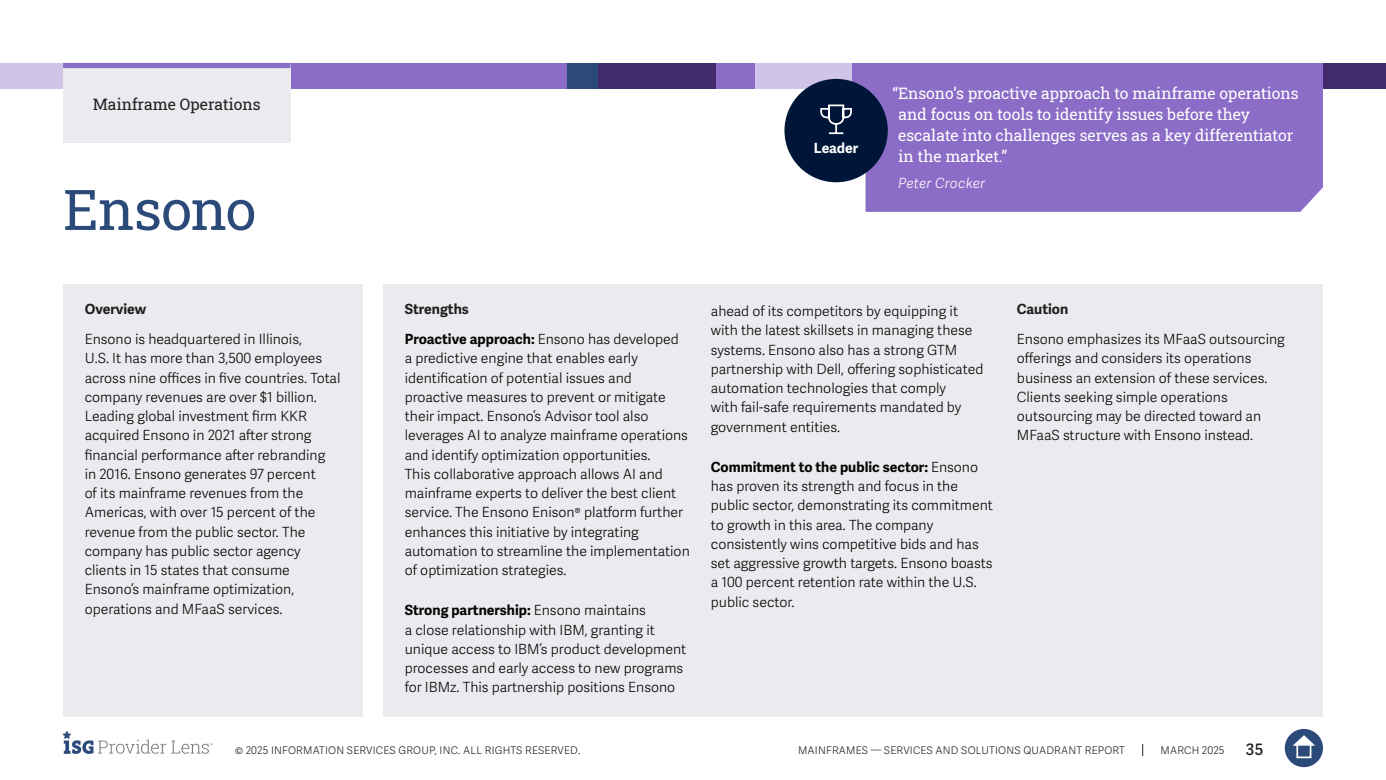
<style>
.page{position:relative;width:1386px;height:780px;background:#fff}
.page>*{position:absolute;margin:0;border:0;box-sizing:border-box;transform-origin:0 0}
.t1{font:56px "Roboto Slab";letter-spacing:-.015em;color:#2b4a79}
.t2{font:15.75px/21px "Roboto Slab ISG P Regular";color:#fff}
.t3{font:15.75px "Roboto Slab ISG P Regular";color:#231f20}
.t4{font:600 15.75px "Adelle Sans";color:#231f20}
.t5{font:300 14px/19.2px "Adelle Sans";color:#040503}
.t6{font:700 14px "Adelle Sans";color:#231f20}
.t7{font:italic 300 14px "Adelle Sans";letter-spacing:.015em;color:#fff}
.t8{font:700 14px "Adelle Sans";letter-spacing:-.01em;color:#fff}
.t9{font:300 10.5px "Adelle Sans";letter-spacing:.02em;color:#231f20}
.s1{font-weight:700}
</style>
<div class="page">
<svg style="left:1142px;top:744px;width:1px;height:12px"></svg>
<div style="left:1285px;top:729px;width:38px;height:38px;background:#2b4a79;border-radius:50%"></div>
<svg style="left:1293px;top:735px;width:22px;height:10px"></svg>
<div style="left:1296px;top:743px;width:15px;height:15px;border:2px solid #fff"></div>
<svg style="left:63px;top:731px;width:150px;height:23px"></svg>
<div style="left:0;top:63px;width:158px;height:26px;background:#d0c4e8"></div>
<div style="left:158px;top:63px;width:409px;height:26px;background:#8b6cc6"></div>
<div style="left:850px;top:63px;width:184px;height:26px;background:#8b6cc6"></div>
<div style="left:1323px;top:63px;width:63px;height:26px;background:#422b6d"></div>
<div style="left:754px;top:63px;width:98px;height:26px;background:#d0c4e8"></div>
<div style="left:598px;top:63px;width:157px;height:26px;background:#8b6cc6"></div>
<div style="left:598px;top:63px;width:118px;height:26px;background:#422b6d"></div>
<div style="left:567px;top:63px;width:31px;height:26px;background:#2b4a79"></div>
<div style="left:63px;top:64px;width:227px;height:78px;background:#e9ebee"></div>
<div style="left:63px;top:63px;width:227px;height:5px;background:#8b6cc6"></div>
<div style="left:866px;top:63px;width:457px;height:149px;background:#8b6cc6"></div>
<div style="left:784px;top:79px;width:104px;height:103px;background:#001638;border-radius:50%"></div>
<svg style="left:820px;top:104px;width:32px;height:31px"></svg>
<div style="left:384px;top:284px;width:939px;height:433px;background:#e9ebee"></div>
<div style="left:64px;top:284px;width:299px;height:433px;background:#e9ebee"></div>
<p class="t3" style="left:93px;top:93px;width:169px">Mainframe Operations</p>
<p class="t1" style="left:63px;top:171px;width:195px">Ensono</p>
<p class="t6" style="left:85px;top:301px;width:63px">Overview</p>
<p class="t5" style="left:85px;top:330px;width:257px">Ensono is headquartered in Illinois,<br>U.S. It has more than 3,500 employees across nine offices in five countries. Total company revenues are over $1 billion.<br>Leading global investment firm KKR acquired Ensono in 2021 after strong financial performance after rebranding in 2016. Ensono generates 97 percent<br>of its mainframe revenues from the Americas, with over 15 percent of the revenue from the public sector. The company has public sector agency clients in 15 states that consume Ensono’s mainframe optimization, operations and MFaaS services.</p>
<p class="t8" style="left:814px;top:139px;width:46px">Leader</p>
<p class="t2" style="left:898px;top:82px;width:402px;text-indent:-6px">“Ensono’s proactive approach to mainframe operations and focus on tools to identify issues before they escalate into challenges serves as a key differentiator in the market.”</p>
<p class="t7" style="left:898px;top:175px;width:89px">Peter Crocker</p>
<p class="t6" style="left:405px;top:301px;width:66px">Strengths</p>
<p class="t5" style="left:405px;top:330px;width:287px"><span class="s1">Proactive approach:</span> Ensono has developed<br>a predictive engine that enables early identification of potential issues and proactive measures to prevent or mitigate their impact. Ensono’s Advisor tool also leverages AI to analyze mainframe operations and identify optimization opportunities.<br>This collaborative approach allows AI and mainframe experts to deliver the best client service. The Ensono Enison® platform further enhances this initiative by integrating automation to streamline the implementation of optimization strategies.</p>
<p class="t5" style="left:405px;top:601px;width:283px"><span class="s1">Strong partnership:</span> Ensono maintains<br>a close relationship with IBM, granting it unique access to IBM’s product development processes and early access to new programs for IBMz. This partnership positions Ensono</p>
<p class="t5" style="left:711px;top:302px;width:274px">ahead of its competitors by equipping it with the latest skillsets in managing these systems. Ensono also has a strong GTM partnership with Dell, offering sophisticated automation technologies that comply<br>with fail-safe requirements mandated by government entities.</p>
<p class="t5" style="left:711px;top:457px;width:284px"><span class="s1">Commitment to the public sector:</span> Ensono has proven its strength and focus in the public sector, demonstrating its commitment to growth in this area. The company consistently wins competitive bids and has set aggressive growth targets. Ensono boasts a 100 percent retention rate within the U.S. public sector.</p>
<p class="t6" style="left:1017px;top:301px;width:53px">Caution</p>
<p class="t5" style="left:1017px;top:330px;width:270px">Ensono emphasizes its MFaaS outsourcing offerings and considers its operations business an extension of these services.<br>Clients seeking simple operations outsourcing may be directed toward an MFaaS structure with Ensono instead.</p>
<p class="t9" style="left:235px;top:744px;width:347px">© 2025 INFORMATION SERVICES GROUP, INC. ALL RIGHTS RESERVED.</p>
<p class="t9" style="left:798px;top:744px;width:328px">MAINFRAMES — SERVICES AND SOLUTIONS QUADRANT REPORT</p>
<p class="t9" style="left:1161px;top:744px;width:65px">MARCH 2025</p>
<p class="t4" style="left:1246px;top:740px;width:19px">35</p>
</div>
